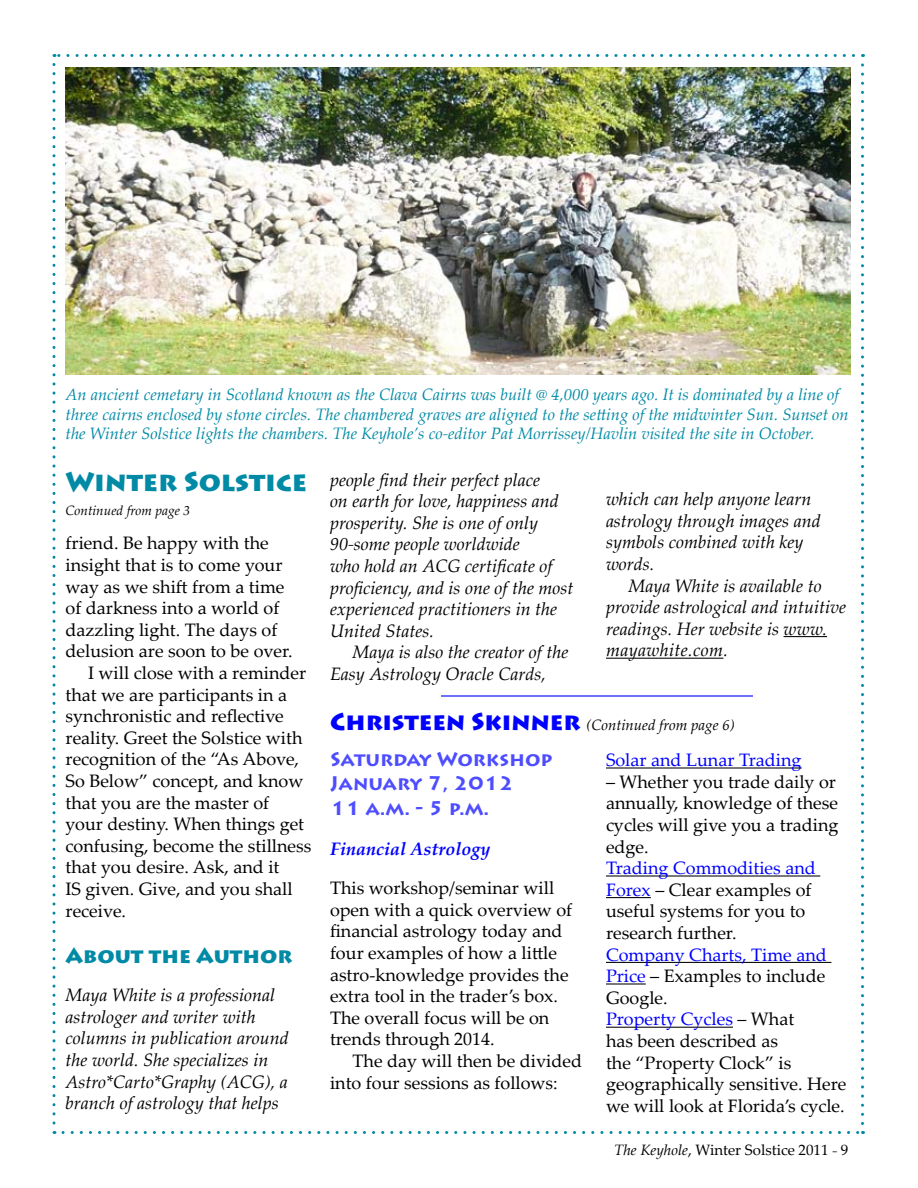
<style>
.page{position:relative;width:918px;height:1188px;background:#fff}
.page>*{position:absolute;margin:0;border:0;box-sizing:border-box;transform-origin:0 0}
.t1{font:900 27px "Lithos Pro";color:#008aa5}
.t2{font:900 21px "Lithos Pro";color:#008aa5}
.t3{font:700 19.5px/23.4px "Lithos Pro";color:#4d4dff}
.t4{font:18px/21.6px "Palatino Linotype";color:#000}
.t5{font:italic 18px/21.6px "Palatino Linotype";color:#000}
.t6{font:18px "Palatino Linotype";color:#00f}
.t7{font:italic 700 18px "Palatino Linotype";color:#00f}
.t8{font:italic 16.5px/19.8px "Palatino Linotype";color:#008aa5}
.t9{font:italic 15px "Palatino Linotype";color:#000}
.t10{font:15px "Palatino Linotype";color:#000}
.t11{font:italic 13.5px "Palatino Linotype";color:#000}
.s1{font-family:"Lithos Pro";font-weight:900;font-style:normal;font-size:24px;color:#00f}
.s2{color:#00f}
.s3{font-style:italic}
</style>
<div class="page">
<svg style="left:52px;top:64px;width:4px;height:1070px"></svg>
<svg style="left:63px;top:1131px;width:800px;height:3px"></svg>
<svg style="left:861px;top:54px;width:3px;height:1070px"></svg>
<svg style="left:54px;top:54px;width:800px;height:3px"></svg>
<img style="left:66px;top:68px;width:784px;height:306px">
<hr style="left:606px;top:767px;width:196px;height:2px;background:#000">
<hr style="left:606px;top:875px;width:214px;height:2px;background:#000">
<hr style="left:606px;top:897px;width:45px;height:1px;background:#000">
<hr style="left:606px;top:962px;width:225px;height:1px;background:#000">
<hr style="left:606px;top:983px;width:40px;height:2px;background:#000">
<hr style="left:606px;top:1027px;width:127px;height:1px;background:#000">
<hr style="left:784px;top:636px;width:43px;height:1px;background:#000">
<hr style="left:606px;top:658px;width:117px;height:1px;background:#000">
<hr style="left:441px;top:695px;width:312px;height:2px;background:#00f">
<p class="t8" style="left:66px;top:384px;width:785px">An ancient cemetary in Scotland known as the Clava Cairns was built @ 4,000 years ago. It is dominated by a line of three cairns enclosed by stone circles. The chambered graves are aligned to the setting of the midwinter Sun. Sunset on the Winter Solstice lights the chambers. The Keyhole’s co-editor Pat Morrissey/Havlin visited the site in October.</p>
<h1 class="t1" style="left:66px;top:465px;width:243px">Winter Solstice</h1>
<p class="t11" style="left:66px;top:500px;width:126px">Continued from page 3</p>
<p class="t4" style="left:66px;top:532px;width:205px">friend. Be happy with the</p>
<p class="t4" style="left:66px;top:553px;width:219px">insight that is to come your</p>
<p class="t4" style="left:66px;top:575px;width:221px">way as we shift from a time</p>
<p class="t4" style="left:66px;top:597px;width:215px">of darkness into a world of</p>
<p class="t4" style="left:66px;top:618px;width:213px">dazzling light. The days of</p>
<p class="t4" style="left:66px;top:640px;width:228px">delusion are soon to be over.</p>
<p class="t4" style="left:88px;top:661px;width:220px">I will close with a reminder</p>
<p class="t4" style="left:66px;top:683px;width:223px">that we are participants in a</p>
<p class="t4" style="left:66px;top:705px;width:220px">synchronistic and reflective</p>
<p class="t4" style="left:66px;top:726px;width:238px">reality. Greet the Solstice with</p>
<p class="t4" style="left:66px;top:748px;width:235px">recognition of the “As Above,</p>
<p class="t4" style="left:66px;top:769px;width:239px">So Below” concept, and know</p>
<p class="t4" style="left:66px;top:791px;width:205px">that you are the master of</p>
<p class="t4" style="left:66px;top:813px;width:240px">your destiny. When things get</p>
<p class="t4" style="left:66px;top:834px;width:247px">confusing, become the stillness</p>
<p class="t4" style="left:66px;top:856px;width:215px">that you desire. Ask, and it</p>
<p class="t4" style="left:66px;top:877px;width:229px">IS given. Give, and you shall</p>
<p class="t4" style="left:66px;top:899px;width:62px">receive.</p>
<p class="t2" style="left:66px;top:943px;width:228px">About the Author</p>
<p class="t5" style="left:66px;top:984px;width:225px">Maya White is a professional astrologer and writer with columns in publication around the world. She specializes in<br>Astro*Carto*Graphy (ACG), a branch of astrology that helps</p>
<p class="t5" style="left:330px;top:468px;width:245px">people find their perfect place<br>on earth for love, happiness and prosperity. She is one of only<br>90-some people worldwide<br>who hold an ACG certificate of proficiency, and is one of the most experienced practitioners in the<br>United States.</p>
<p class="t5" style="left:330px;top:641px;width:240px;text-indent:22px">Maya is also the creator of the<br>Easy Astrology Oracle Cards,</p>
<p class="t5" style="left:606px;top:488px;width:216px">which can help anyone learn astrology through images and symbols combined with key words.</p>
<p class="t5" style="left:606px;top:574px;width:242px;text-indent:22px">Maya White is available to provide astrological and intuitive readings. Her website is www. mayawhite.com.</p>
<p class="t9" style="left:330px;top:714px;width:406px"><span class="s1">Christeen Skinner</span> (Continued from page 6)</p>
<p class="t3" style="left:330px;top:748px;width:224px">Saturday Workshop<br>January 7, 2012</p>
<p class="t3" style="left:330px;top:797px;width:161px">11 a.m. - 5 p.m.</p>
<p class="t7" style="left:330px;top:836px;width:162px">Financial Astrology</p>
<p class="t4" style="left:330px;top:877px;width:244px">This workshop/seminar will open with a quick overview of financial astrology today and four examples of how a little astro-knowledge provides the extra tool in the trader’s box.<br>The overall focus will be on trends through 2014.</p>
<p class="t4" style="left:330px;top:1049px;width:254px;text-indent:22px">The day will then be divided into four sessions as follows:</p>
<p class="t6" style="left:606px;top:747px;width:197px">Solar and Lunar Trading</p>
<p class="t4" style="left:606px;top:770px;width:234px">– Whether you trade daily or annually, knowledge of these cycles will give you a trading edge.</p>
<p class="t4" style="left:606px;top:857px;width:211px"><span class="s2">Trading Commodities and<br>Forex</span> – Clear examples of useful systems for you to research further.</p>
<p class="t4" style="left:606px;top:943px;width:242px"><span class="s2">Company Charts, Time and<br>Price</span> – Examples to include<br>Google.<br><span class="s2">Property Cycles</span> – What<br>has been described as<br>the “Property Clock” is geographically sensitive. Here we will look at Florida’s cycle.</p>
<p class="t10" style="left:614px;top:1139px;width:236px"><span class="s3">The Keyhole</span>, Winter Solstice 2011 ₋ 9</p>
</div>
